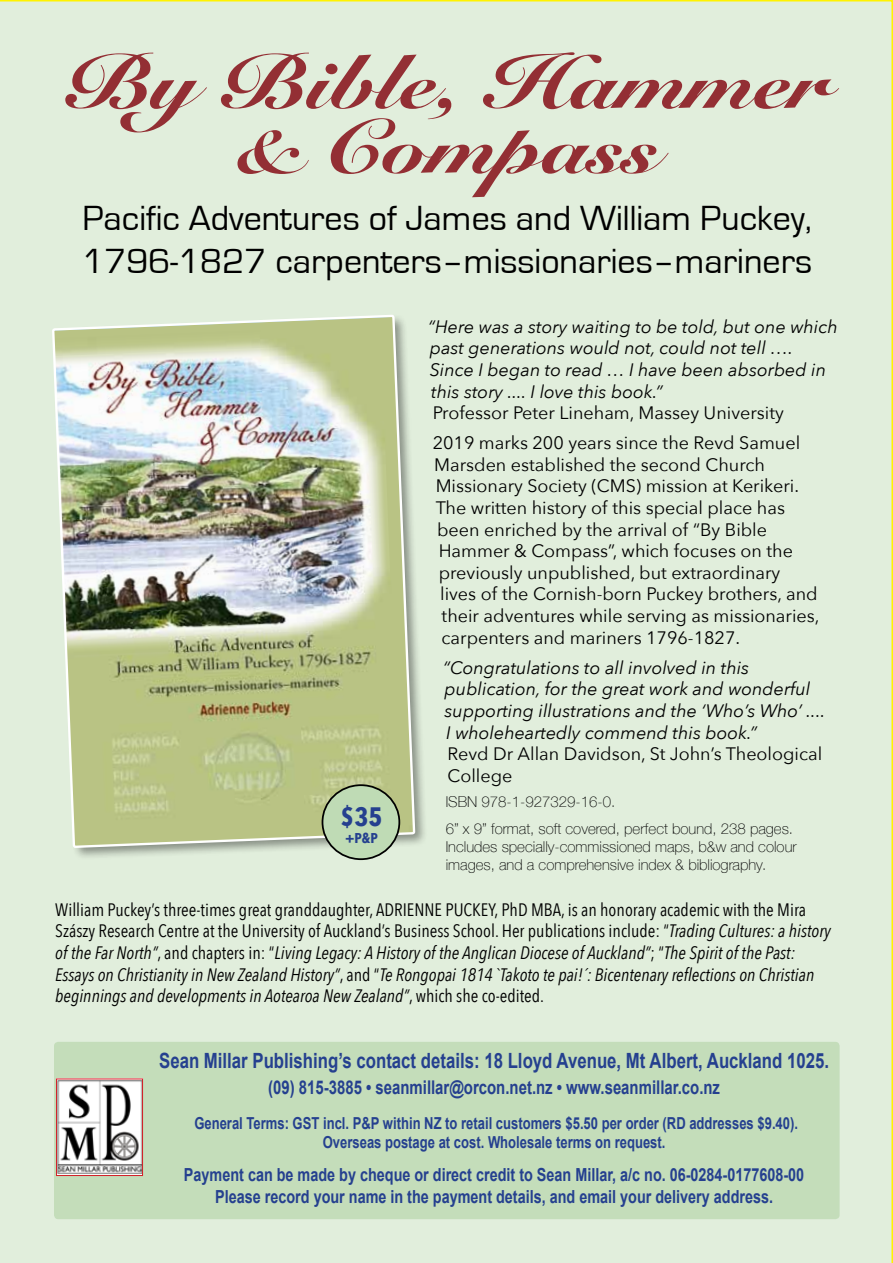
<style>
.page{position:relative;width:893px;height:1263px;background:#e1eedc}
.page>*{position:absolute;margin:0;border:0;box-sizing:border-box;transform-origin:0 0}
.t1{font:900 75.6px/64.8px "Snell Roundhand";color:#932f34;text-align:center;scale:1.13 1}
.t2{font:36px/43.2px "Eurostile";color:#000}
.t3{font:700 26.55px "Avenir Next Condensed";color:#25408f}
.t4{font:700 21px "Arial";color:#25408f;scale:.8 1}
.t5{font:700 18.9px "Arial";color:#25408f;scale:.79 1}
.t6{font:italic 18px/21.6px "Avenir Next Condensed";color:#000}
.t7{font:18px/30.2px "Avenir Next";color:#000}
.t8{font:italic 18px/21.6px "Avenir Next";color:#000}
.t9{font:700 18px/21.6px "Arial";color:#25408f;text-align:center;scale:.8 1}
.t10{font:700 16.5px/19.8px "Arial";color:#25408f;text-align:center;scale:.79 1}
.t11{font:100 15px/26.5px "Helvetica Neue";color:#000}
.t12{font:700 14.25px "Avenir Next Condensed";color:#25408f}
.s1{font-style:normal}
</style>
<div class="page">
<div style="left:54px;top:1042px;width:786px;height:177px;background:#bfdbb5;border-radius:4px"></div>
<div style="left:51px;top:314px;width:377px;height:546px;background:#000;opacity:.4"></div>
<img style="left:51px;top:200px;width:365px;height:762px">
<div style="left:322px;top:785px;width:77px;height:74px;background:#bfdbb5;border-radius:50%"></div>
<div style="left:322px;top:784px;width:78px;height:76px;border:2px solid #000;border-radius:50%"></div>
<img style="left:58px;top:1080px;width:83px;height:94px">
<div style="left:56px;top:1078px;width:87px;height:98px;border:1px solid #d2232a"></div>
<h1 class="t1" style="left:65px;top:49px;width:678px">ByBible, Hammer &amp; Compass</h1>
<h2 class="t2" style="left:82px;top:197px;width:731px">Pacific Adventures of James and William Puckey,<br>1796-1827 carpenters–missionaries–mariners</h2>
<h3 class="t3" style="left:340px;top:800px;width:43px">$35</h3>
<p class="t12" style="left:345px;top:829px;width:34px">+P&amp;P</p>
<p class="t8" style="left:428px;top:315px;width:411px">“Here was a story waiting to be told, but one which past generations would not, could not tell ….<br>Since I began to read … I have been absorbed in this story .... I love this book.”</p>
<p class="t7" style="left:433px;top:397px;width:369px">Professor Peter Lineham, Massey University<br>2019 marks 200 years since the Revd Samuel</p>
<p class="t7" style="left:434px;top:449px;width:332px">Marsden established the second Church</p>
<p class="t7" style="left:436px;top:470px;width:365px">Missionary Society (CMS) mission at Kerikeri.</p>
<p class="t7" style="left:436px;top:492px;width:351px">The written history of this special place has</p>
<p class="t7" style="left:437px;top:513px;width:331px">been enriched by the arrival of “By Bible</p>
<p class="t7" style="left:439px;top:535px;width:356px">Hammer &amp; Compass”, which focuses on the</p>
<p class="t7" style="left:439px;top:557px;width:343px">previously unpublished, but extraordinary</p>
<p class="t7" style="left:440px;top:578px;width:379px">lives of the Cornish-born Puckey brothers, and</p>
<p class="t7" style="left:442px;top:600px;width:379px">their adventures while serving as missionaries,</p>
<p class="t7" style="left:442px;top:621px;width:300px">carpenters and mariners 1796-1827.</p>
<p class="t8" style="left:443px;top:656px;width:384px">“Congratulations to all involved in this publication, for the great work and wonderful supporting illustrations and the ‘Who’s Who’ ....<br>I wholeheartedly commend this book.”</p>
<p class="t7" style="left:448px;top:742px;width:376px;line-height:21.6px">Revd Dr Allan Davidson, St John’s Theological<br>College</p>
<p class="t11" style="left:446px;top:788px;width:349px">ISBN 978-1-927329-16-0.<br>6” x 9” format, soft covered, perfect bound, 238 pages.</p>
<p class="t11" style="left:446px;top:837px;width:352px;line-height:18px">Includes specially-commissioned maps, b&amp;w and colour images, and a comprehensive index &amp; bibliography.</p>
<p class="t6" style="left:55px;top:899px;width:777px"><span class="s1">William Puckey’s three-times great granddaughter, ADRIENNE PUCKEY, PhD MBA, is an honorary academic with the Mira Szászy Research Centre at the University of Auckland’s Business School. Her publications include: “</span>Trading Cultures: a history of the Far North”<span class="s1">, and chapters in: “</span>Living Legacy: A History of the Anglican Diocese of Auckland”<span class="s1">; “</span>The Spirit of the Past:<br>Essays on Christianity in New Zealand History”<span class="s1">, and “</span>Te Rongopai 1814 `Takoto te pai!´: Bicentenary reflections on Christian beginnings and developments in Aotearoa New Zealand”<span class="s1">, which she co-edited.</span></p>
<p class="t4" style="left:159px;top:1046px;width:839px">Sean Millar Publishing’s contact details: 18 Lloyd Avenue, Mt Albert, Auckland 1025.</p>
<p class="t5" style="left:268px;top:1075px;width:573px">(09) 815-3885 • seanmillar@orcon.net.nz • www.seanmillar.co.nz</p>
<p class="t10" style="left:194px;top:1113px;width:766px">General Terms: GST incl. P&amp;P within NZ to retail customers $5.50 per order (RD addresses $9.40).<br>Overseas postage at cost. Wholesale terms on request.</p>
<p class="t9" style="left:184px;top:1165px;width:777px">Payment can be made by cheque or direct credit to Sean Millar, a/c no. 06-0284-0177608-00<br>Please record your name in the payment details, and email your delivery address.</p>
</div>
